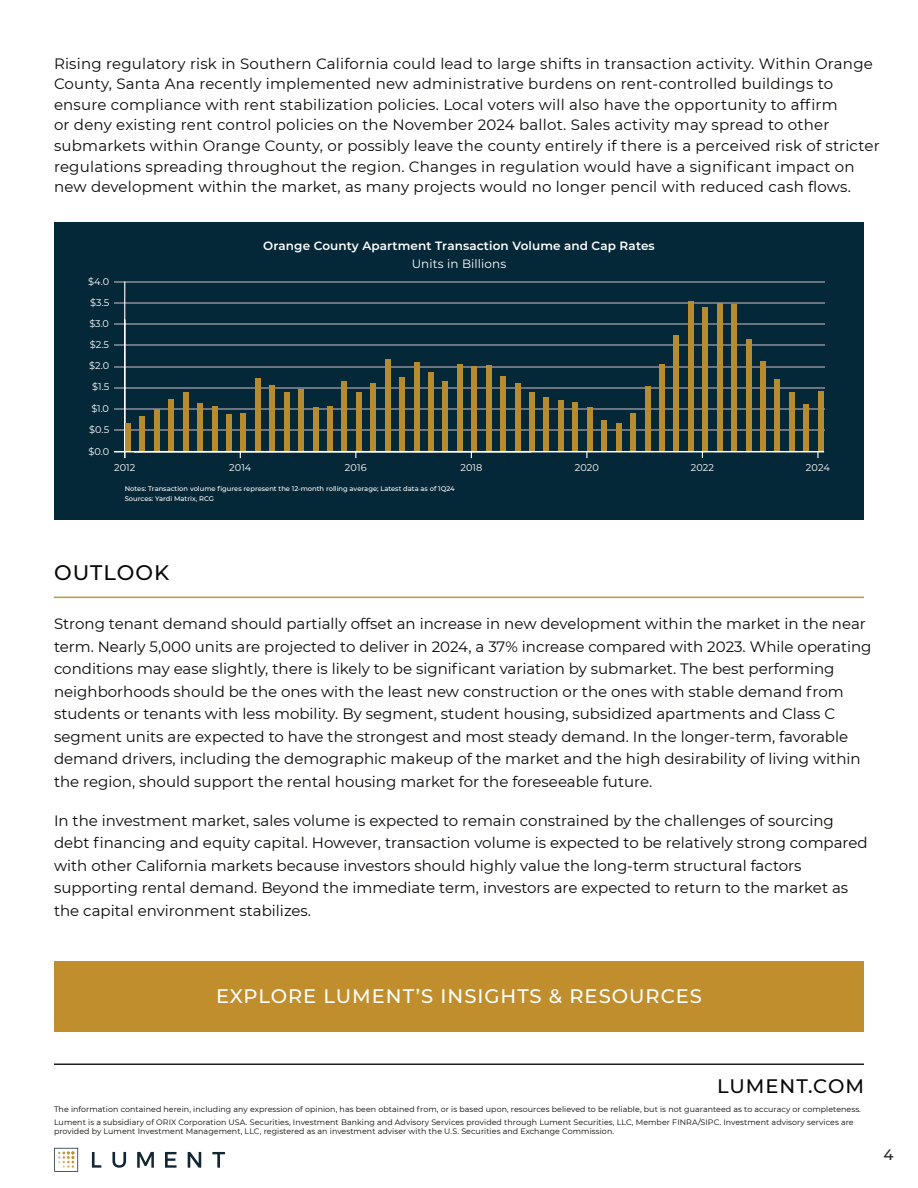
<style>
.page{position:relative;width:918px;height:1188px;background:#fff}
.page>*{position:absolute;margin:0;border:0;box-sizing:border-box;transform-origin:0 0}
.t1{font:500 21px "Montserrat";letter-spacing:.05em;color:#090806}
.t2{font:500 19.5px "Montserrat";letter-spacing:.05em;color:#fff}
.t3{font:500 19.5px "Montserrat";letter-spacing:.05em;color:#090806}
.Main_BodyCopy_Black{font:15px/22.5px "Montserrat";color:#090806}
.t4{font:500 15px "Montserrat";color:#231f20}
.t5{font:600 12px/18.5px "Montserrat";letter-spacing:.01em;color:#fff;text-align:center}
.t6{font:9.75px "Montserrat";letter-spacing:.01em;color:#fff}
.Main_BodyCopy_Black-2{font:7.8px/9px "Montserrat";letter-spacing:.01em;color:#090806}
.t7{font:500 6.75px "Montserrat";color:#fff}
.s1{font-weight:400}
</style>
<div class="page">
<svg style="left:54px;top:1148px;width:24px;height:24px"></svg>
<svg style="left:92px;top:1152px;width:9px;height:16px"></svg>
<svg style="left:112px;top:1152px;width:14px;height:16px"></svg>
<svg style="left:137px;top:1152px;width:17px;height:16px"></svg>
<svg style="left:188px;top:1152px;width:13px;height:16px"></svg>
<svg style="left:212px;top:1152px;width:13px;height:16px"></svg>
<svg style="left:165px;top:1152px;width:12px;height:16px"></svg>
<hr style="left:54px;top:597px;width:810px;height:1px;background:#c6963b">
<hr style="left:54px;top:1064px;width:810px;height:1px;background:#201c1c">
<div style="left:54px;top:961px;width:810px;height:70px;background:#c08e2c"></div>
<div style="left:54px;top:223px;width:810px;height:297px;background:#052839"></div>
<hr style="left:114px;top:429px;width:710px;height:1px;background:#6c7481">
<hr style="left:114px;top:408px;width:710px;height:1px;background:#6c7481">
<hr style="left:114px;top:387px;width:710px;height:1px;background:#6c7481">
<hr style="left:114px;top:366px;width:710px;height:1px;background:#6c7481">
<hr style="left:114px;top:345px;width:710px;height:1px;background:#6c7481">
<hr style="left:114px;top:324px;width:710px;height:1px;background:#6c7481">
<hr style="left:114px;top:303px;width:710px;height:1px;background:#6c7481">
<hr style="left:114px;top:282px;width:710px;height:1px;background:#6c7481">
<hr style="left:124px;top:282px;width:1px;height:170px;background:#fff">
<svg style="left:817px;top:452px;width:2px;height:6px"></svg>
<div style="left:125px;top:423px;width:6px;height:29px;background:#b68c2e"></div>
<div style="left:140px;top:416px;width:5px;height:36px;background:#b68c2e"></div>
<div style="left:154px;top:410px;width:6px;height:42px;background:#b68c2e"></div>
<div style="left:169px;top:399px;width:5px;height:53px;background:#b68c2e"></div>
<div style="left:183px;top:392px;width:5px;height:60px;background:#b68c2e"></div>
<div style="left:197px;top:403px;width:6px;height:49px;background:#b68c2e"></div>
<div style="left:212px;top:406px;width:5px;height:46px;background:#b68c2e"></div>
<div style="left:226px;top:414px;width:6px;height:38px;background:#b68c2e"></div>
<div style="left:241px;top:413px;width:5px;height:39px;background:#b68c2e"></div>
<div style="left:255px;top:379px;width:6px;height:73px;background:#b68c2e"></div>
<div style="left:270px;top:386px;width:5px;height:66px;background:#b68c2e"></div>
<div style="left:284px;top:392px;width:5px;height:60px;background:#b68c2e"></div>
<div style="left:299px;top:389px;width:5px;height:63px;background:#b68c2e"></div>
<div style="left:313px;top:407px;width:5px;height:45px;background:#b68c2e"></div>
<div style="left:327px;top:406px;width:6px;height:46px;background:#b68c2e"></div>
<div style="left:342px;top:381px;width:5px;height:71px;background:#b68c2e"></div>
<div style="left:356px;top:393px;width:6px;height:59px;background:#b68c2e"></div>
<div style="left:371px;top:383px;width:5px;height:69px;background:#b68c2e"></div>
<div style="left:385px;top:360px;width:5px;height:92px;background:#b68c2e"></div>
<div style="left:400px;top:378px;width:5px;height:74px;background:#b68c2e"></div>
<div style="left:414px;top:362px;width:5px;height:90px;background:#b68c2e"></div>
<div style="left:428px;top:373px;width:6px;height:79px;background:#b68c2e"></div>
<div style="left:443px;top:381px;width:5px;height:71px;background:#b68c2e"></div>
<div style="left:457px;top:364px;width:6px;height:88px;background:#b68c2e"></div>
<div style="left:472px;top:367px;width:5px;height:85px;background:#b68c2e"></div>
<div style="left:486px;top:365px;width:5px;height:87px;background:#b68c2e"></div>
<div style="left:501px;top:376px;width:5px;height:76px;background:#b68c2e"></div>
<div style="left:515px;top:383px;width:5px;height:69px;background:#b68c2e"></div>
<div style="left:529px;top:392px;width:6px;height:60px;background:#b68c2e"></div>
<div style="left:544px;top:397px;width:5px;height:55px;background:#b68c2e"></div>
<div style="left:558px;top:400px;width:6px;height:52px;background:#b68c2e"></div>
<div style="left:573px;top:403px;width:5px;height:49px;background:#b68c2e"></div>
<div style="left:587px;top:407px;width:5px;height:45px;background:#b68c2e"></div>
<div style="left:602px;top:421px;width:5px;height:31px;background:#b68c2e"></div>
<div style="left:616px;top:423px;width:5px;height:29px;background:#b68c2e"></div>
<div style="left:630px;top:414px;width:6px;height:38px;background:#b68c2e"></div>
<div style="left:645px;top:386px;width:5px;height:66px;background:#b68c2e"></div>
<div style="left:659px;top:364px;width:6px;height:88px;background:#b68c2e"></div>
<div style="left:674px;top:336px;width:5px;height:116px;background:#b68c2e"></div>
<div style="left:688px;top:301px;width:5px;height:151px;background:#b68c2e"></div>
<div style="left:703px;top:307px;width:5px;height:145px;background:#b68c2e"></div>
<div style="left:717px;top:303px;width:5px;height:149px;background:#b68c2e"></div>
<div style="left:731px;top:304px;width:6px;height:148px;background:#b68c2e"></div>
<div style="left:746px;top:339px;width:5px;height:113px;background:#b68c2e"></div>
<div style="left:760px;top:361px;width:6px;height:91px;background:#b68c2e"></div>
<div style="left:775px;top:379px;width:5px;height:73px;background:#b68c2e"></div>
<div style="left:789px;top:392px;width:5px;height:60px;background:#b68c2e"></div>
<div style="left:804px;top:404px;width:5px;height:48px;background:#b68c2e"></div>
<div style="left:818px;top:391px;width:5px;height:61px;background:#b68c2e"></div>
<hr style="left:114px;top:451px;width:710px;height:1px;background:#fff">
<p class="Main_BodyCopy_Black" style="left:54px;top:52px;width:827px;line-height:20.7px">Rising regulatory risk in Southern California could lead to large shifts in transaction activity. Within Orange County, Santa Ana recently implemented new administrative burdens on rent-controlled buildings to ensure compliance with rent stabilization policies. Local voters will also have the opportunity to affirm<br>or deny existing rent control policies on the November 2024 ballot. Sales activity may spread to other submarkets within Orange County, or possibly leave the county entirely if there is a perceived risk of stricter regulations spreading throughout the region. Changes in regulation would have a significant impact on new development within the market, as many projects would no longer pencil with reduced cash flows.</p>
<p class="t6" style="left:88px;top:275px;width:23px">$4.0</p>
<p class="t6" style="left:90px;top:296px;width:21px">$3.5</p>
<p class="t6" style="left:89px;top:317px;width:21px">$3.0</p>
<p class="t6" style="left:90px;top:338px;width:21px">$2.5</p>
<p class="t6" style="left:89px;top:359px;width:22px">$2.0</p>
<p class="t6" style="left:92px;top:380px;width:19px">$1.5</p>
<p class="t6" style="left:91px;top:401px;width:19px">$1.0</p>
<p class="t6" style="left:89px;top:422px;width:21px">$0.5</p>
<p class="t6" style="left:88px;top:444px;width:22px">$0.0</p>
<p class="t5" style="left:263px;top:236px;width:393px">Orange County Apartment Transaction Volume and Cap Rates<br><span class="s1">Units in Billions</span></p>
<p class="t6" style="left:114px;top:461px;width:23px">2012</p>
<p class="t6" style="left:229px;top:461px;width:24px">2014</p>
<p class="t6" style="left:345px;top:461px;width:23px">2016</p>
<p class="t6" style="left:460px;top:461px;width:23px">2018</p>
<p class="t6" style="left:575px;top:461px;width:26px">2020</p>
<p class="t6" style="left:691px;top:461px;width:25px">2022</p>
<p class="t6" style="left:806px;top:461px;width:25px">2024</p>
<p class="t7" style="left:125px;top:484px;width:331px">Notes: Transaction volume figures represent the 12-month rolling average; Latest data as of 1Q24</p>
<p class="t7" style="left:125px;top:494px;width:91px">Sources: Yardi Matrix, RCG</p>
<p class="t1" style="left:54px;top:558px;width:117px">OUTLOOK</p>
<p class="Main_BodyCopy_Black" style="left:54px;top:612px;width:819px">Strong tenant demand should partially offset an increase in new development within the market in the near term. Nearly 5,000 units are projected to deliver in 2024, a 37% increase compared with 2023. While operating conditions may ease slightly, there is likely to be significant variation by submarket. The best performing neighborhoods should be the ones with the least new construction or the ones with stable demand from students or tenants with less mobility. By segment, student housing, subsidized apartments and Class C segment units are expected to have the strongest and most steady demand. In the longer-term, favorable demand drivers, including the demographic makeup of the market and the high desirability of living within the region, should support the rental housing market for the foreseeable future.</p>
<p class="Main_BodyCopy_Black" style="left:54px;top:809px;width:815px">In the investment market, sales volume is expected to remain constrained by the challenges of sourcing debt financing and equity capital. However, transaction volume is expected to be relatively strong compared with other California markets because investors should highly value the long-term structural factors supporting rental demand. Beyond the immediate term, investors are expected to return to the market as the capital environment stabilizes.</p>
<p class="t2" style="left:216px;top:983px;width:487px">EXPLORE LUMENT’S INSIGHTS &amp; RESOURCES</p>
<p class="t3" style="left:717px;top:1072px;width:148px">LUMENT.COM</p>
<p class="Main_BodyCopy_Black-2" style="left:54px;top:1105px;width:808px">The information contained herein, including any expression of opinion, has been obtained from, or is based upon, resources believed to be reliable, but is not guaranteed as to accuracy or completeness.</p>
<p class="Main_BodyCopy_Black-2" style="left:54px;top:1118px;width:801px">Lument is a subsidiary of ORIX Corporation USA. Securities, Investment Banking and Advisory Services provided through Lument Securities, LLC, Member FINRA/SIPC. Investment advisory services are provided by Lument Investment Management, LLC, registered as an investment adviser with the U.S. Securities and Exchange Commission.</p>
<p class="t4" style="left:883px;top:1144px;width:12px">4</p>
</div>
